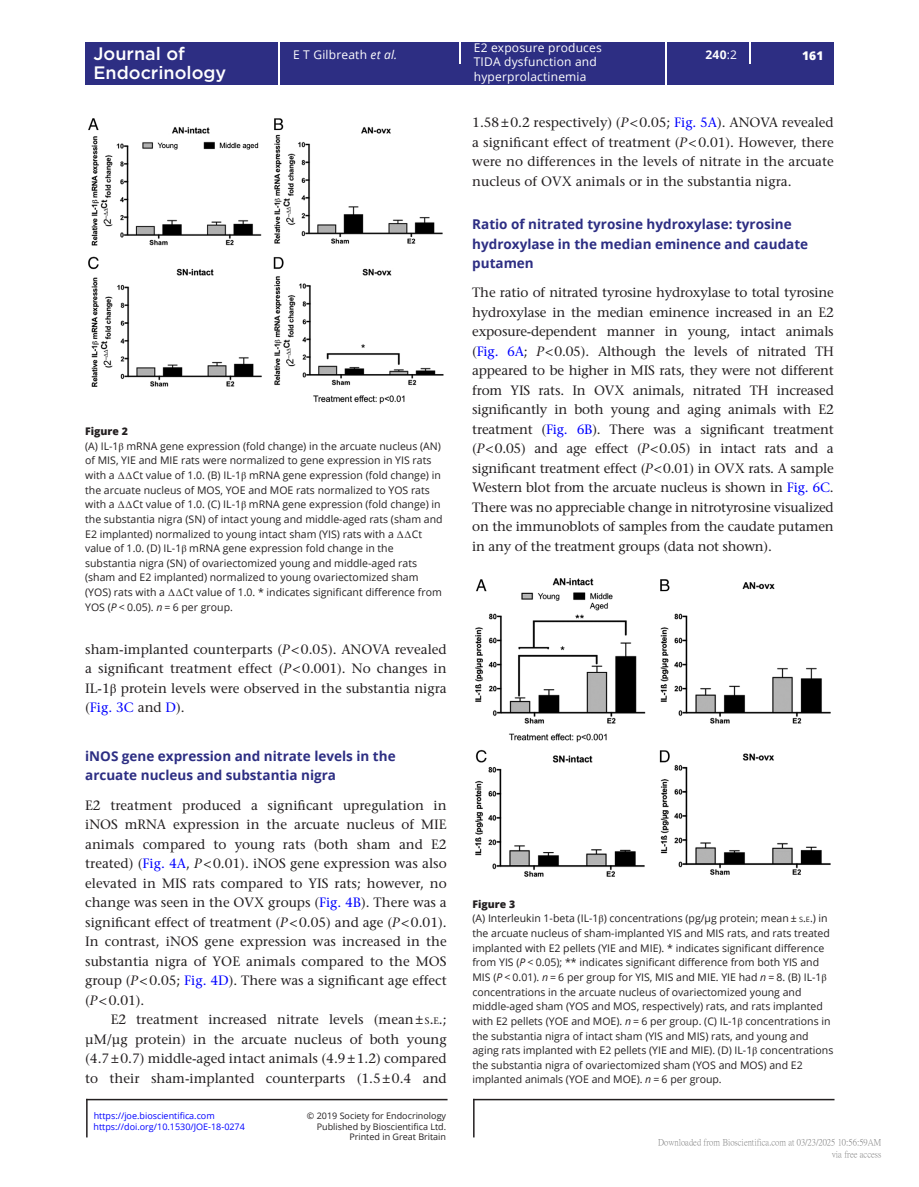
<style>
.page{position:relative;width:919px;height:1187px;background:#fff}
.page>*{position:absolute;margin:0;border:0;box-sizing:border-box;transform-origin:0 0}
.t1{font:500 18px "Gotham";color:#fff}
.TXT{font:500 13.5px/19.5px "Stone Serif Std";color:#231f20;text-align:justify}
.TXI{font:500 13.5px/19.5px "Stone Serif Std";color:#231f20;text-align:justify}
.t2{font:700 13.5px/19.5px "Open Sans";color:#2d2e83}
.t3{font:12px/14.7px "Open Sans";letter-spacing:.015em;color:#fff}
.t4{font:700 12px "Open Sans";color:#fff}
.t5{font:800 12px "Open Sans";color:#fff}
.FC{font:10.5px/14.7px "Open Sans";color:#231f20}
.FC-2{font:800 10.5px "Open Sans";color:#231f20}
.t6{font:9px/11.2px "Open Sans";color:#231f20;text-align:right}
.t7{font:9px/12px "P Ming Li U";color:rgb(0 0 0/.5);text-align:right}
.t8{font:9px "Open Sans";color:#00f}
.s1{font-style:italic}
.s2{font-weight:400}
.s3{font-family:"STIX General"}
.s4{font-family:"STIX General";font-weight:400}
.s5{color:#00f}
.s6{font-size:9.45px}
.s7{font-style:inherit}
.s8{font-size:7.35px}
</style>
<div class="page">
<hr style="left:86px;top:1098px;width:361px;height:2px;background:#231f20">
<hr style="left:86px;top:1098px;width:2px;height:39px;background:#231f20">
<hr style="left:473px;top:1098px;width:361px;height:2px;background:#231f20">
<hr style="left:473px;top:1098px;width:1px;height:39px;background:#231f20">
<div style="left:85px;top:42px;width:748px;height:43px;background:#2d2e83"></div>
<hr style="left:278px;top:42px;width:1px;height:43px;background:#fff">
<hr style="left:665px;top:42px;width:1px;height:43px;background:#fff">
<svg style="left:459px;top:42px;width:1px;height:21px"></svg>
<svg style="left:749px;top:42px;width:1px;height:21px"></svg>
<img style="left:88px;top:118px;width:356px;height:286px">
<img style="left:475px;top:578px;width:356px;height:299px">
<p class="t3" style="left:293px;top:47px;width:106px">E T Gilbreath <span class="s1">et al.</span></p>
<p class="t3" style="left:474px;top:40px;width:129px">E2 exposure produces<br>TIDA dysfunction and hyperprolactinemia</p>
<h1 class="t1" style="left:93px;top:42px;width:93px">Journal of</h1>
<p class="t4" style="left:705px;top:47px;width:33px">240<span class="s2">:2</span></p>
<h1 class="t1" style="left:93px;top:61px;width:134px">Endocrinology</h1>
<p class="t5" style="left:802px;top:46px;width:23px">161</p>
<p class="FC-2" style="left:85px;top:423px;width:44px">Figure 2</p>
<p class="FC" style="left:85px;top:438px;width:359px">(A) IL-1<span class="s3">β</span> mRNA gene expression (fold change) in the arcuate nucleus (AN) of MIS, YIE and MIE rats were normalized to gene expression in YIS rats with a <span class="s3">∆∆</span>Ct value of 1.0. (B) IL-1<span class="s3">β</span> mRNA gene expression (fold change) in the arcuate nucleus of MOS, YOE and MOE rats normalized to YOS rats with a <span class="s3">∆∆</span>Ct value of 1.0. (C) IL-1<span class="s3">β</span> mRNA gene expression (fold change) in the substantia nigra (SN) of intact young and middle-aged rats (sham and E2 implanted) normalized to young intact sham (YIS) rats with a <span class="s3">∆∆</span>Ct value of 1.0. (D) IL-1<span class="s3">β</span> mRNA gene expression fold change in the substantia nigra (SN) of ovariectomized young and middle-aged rats (sham and E2 implanted) normalized to young ovariectomized sham (YOS) rats with a <span class="s3">∆∆</span>Ct value of 1.0. * indicates significant difference from YOS (<span class="s1">P</span> &lt; 0.05). <span class="s1">n</span> = 6 per group.</p>
<p class="TXT" style="left:85px;top:639px;width:363px">sham-implanted counterparts (<span class="s1">P</span>&lt;0.05). ANOVA revealed a significant treatment effect (<span class="s1">P</span>&lt;0.001). No changes in IL-1<span class="s4">β</span> protein levels were observed in the substantia nigra (<span class="s5">Fig. 3C</span> and <span class="s5">D</span>).</p>
<h2 class="t2" style="left:85px;top:746px;width:312px">iNOS gene expression and nitrate levels in the arcuate nucleus and substantia nigra</h2>
<p class="TXT" style="left:85px;top:795px;width:363px">E2 treatment produced a significant upregulation in iNOS mRNA expression in the arcuate nucleus of MIE animals compared to young rats (both sham and E2 treated) (<span class="s5">Fig. 4A</span>, <span class="s1">P</span>&lt;0.01). iNOS gene expression was also elevated in MIS rats compared to YIS rats; however, no change was seen in the OVX groups (<span class="s5">Fig. 4B</span>). There was a significant effect of treatment (<span class="s1">P</span>&lt;0.05) and age (<span class="s1">P</span>&lt;0.01).<br>In contrast, iNOS gene expression was increased in the substantia nigra of YOE animals compared to the MOS group (<span class="s1">P</span>&lt;0.05; <span class="s5">Fig. 4D</span>). There was a significant age effect (<span class="s1">P</span>&lt;0.01).</p>
<p class="TXI" style="left:85px;top:1009px;width:363px;text-indent:26px">E2 treatment increased nitrate levels (mean± <span class="s6">s</span><span class="s7">.</span><span class="s6">e</span><span class="s7">.</span>; µM/µg protein) in the arcuate nucleus of both young (4.7±0.7) middle-aged intact animals (4.9±1.2) compared to their sham-implanted counterparts (1.5±0.4 and</p>
<p class="t8" style="left:94px;top:1109px;width:123px">https://joe.bioscientifica.com</p>
<p class="t6" style="left:307px;top:1109px;width:141px">© 2019 Society for Endocrinology<br>Published by Bioscientifica Ltd.</p>
<p class="t6" style="left:349px;top:1130px;width:98px">Printed in Great Britain</p>
<p class="t8" style="left:93px;top:1120px;width:153px">https://doi.org/10.1530/JOE-18-0274</p>
<p class="TXI" style="left:472px;top:113px;width:363px">1.58±0.2 respectively) (<span class="s1">P</span>&lt;0.05; <span class="s5">Fig. 5A</span>). ANOVA revealed a significant effect of treatment (<span class="s1">P</span>&lt;0.01). However, there were no differences in the levels of nitrate in the arcuate nucleus of OVX animals or in the substantia nigra.</p>
<h2 class="t2" style="left:472px;top:214px;width:337px">Ratio of nitrated tyrosine hydroxylase: tyrosine hydroxylase in the median eminence and caudate putamen</h2>
<p class="TXT" style="left:472px;top:283px;width:363px">The ratio of nitrated tyrosine hydroxylase to total tyrosine hydroxylase in the median eminence increased in an E2 exposure-dependent manner in young, intact animals (<span class="s5">Fig. 6A</span>; <span class="s1">P</span>&lt;0.05). Although the levels of nitrated TH appeared to be higher in MIS rats, they were not different from YIS rats. In OVX animals, nitrated TH increased significantly in both young and aging animals with E2 treatment (<span class="s5">Fig. 6B</span>). There was a significant treatment (<span class="s1">P</span>&lt;0.05) and age effect (<span class="s1">P</span>&lt;0.05) in intact rats and a significant treatment effect (<span class="s1">P</span>&lt;0.01) in OVX rats. A sample Western blot from the arcuate nucleus is shown in <span class="s5">Fig. 6C</span>.<br>There was no appreciable change in nitrotyrosine visualized on the immunoblots of samples from the caudate putamen in any of the treatment groups (data not shown).</p>
<p class="FC-2" style="left:472px;top:895px;width:44px">Figure 3</p>
<p class="FC" style="left:472px;top:910px;width:362px">(A) Interleukin 1-beta (IL-1<span class="s3">β</span>) concentrations (pg/µg protein; mean ± <span class="s8">s</span><span class="s7">.</span><span class="s8">e</span><span class="s7">.</span>) in the arcuate nucleus of sham-implanted YIS and MIS rats, and rats treated implanted with E2 pellets (YIE and MIE). * indicates significant difference from YIS (<span class="s1">P</span> &lt; 0.05); ** indicates significant difference from both YIS and MIS (<span class="s1">P</span> &lt; 0.01). <span class="s1">n</span> = 6 per group for YIS, MIS and MIE. YIE had <span class="s1">n</span> = 8. (B) IL-1<span class="s3">β </span>concentrations in the arcuate nucleus of ovariectomized young and middle-aged sham (YOS and MOS, respectively) rats, and rats implanted with E2 pellets (YOE and MOE). <span class="s1">n</span> = 6 per group. (C) IL-1<span class="s3">β</span> concentrations in the substantia nigra of intact sham (YIS and MIS) rats, and young and aging rats implanted with E2 pellets (YIE and MIE). (D) IL-1<span class="s3">β</span> concentrations the substantia nigra of ovariectomized sham (YOS and MOS) and E2 implanted animals (YOE and MOE). <span class="s1">n</span> = 6 per group.</p>
<p class="t7" style="left:658px;top:1136px;width:225px">Downloaded from Bioscientifica.com at 03/23/2025 10:56:59AM via free access</p>
</div>
